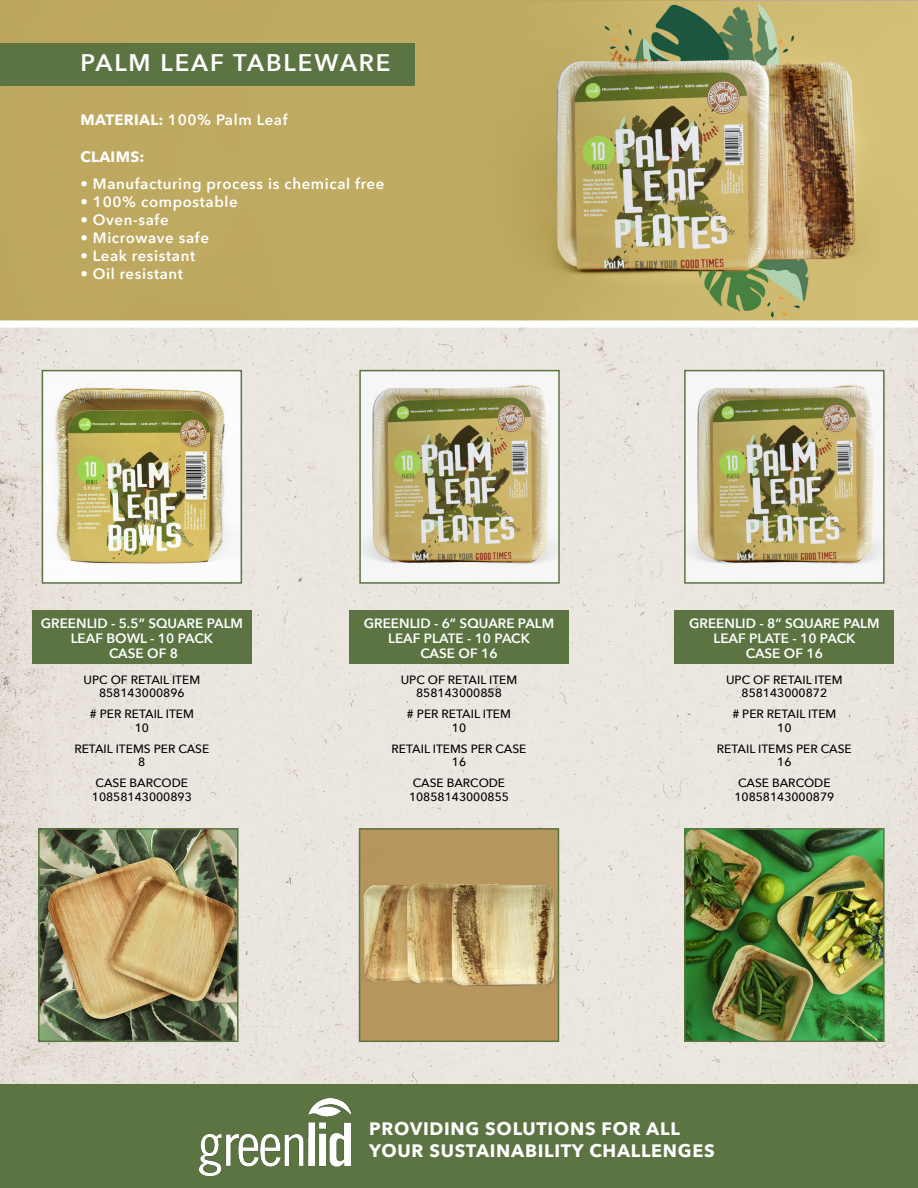
<style>
.page{position:relative;width:918px;height:1188px;background:#fff}
.page>*{position:absolute;margin:0;border:0;box-sizing:border-box;transform-origin:0 0}
.t1{font:600 24px "Avenir Next";letter-spacing:.08em;color:#fff}
.t2{font:700 18px/21.6px "Avenir Next";letter-spacing:.04em;color:#fff}
.t3{font:600 15px "Avenir Next";letter-spacing:.04em;color:#fff}
.t4{font:700 15px "Avenir Next";letter-spacing:.02em;color:#fff}
.t5{font:600 13.5px/15px "Avenir Next";color:#fff;text-align:center}
.t6{font:500 12px/13.5px "Avenir Next";color:#000;text-align:center}
.s1{font-weight:700}
</style>
<div class="page">
<img style="left:0;top:0;width:918px;height:1085px">
<div style="left:0;top:43px;width:415px;height:43px;background:#5b7442"></div>
<div style="left:0;top:1085px;width:918px;height:103px;background:#5b7442"></div>
<img style="left:199px;top:1099px;width:151px;height:77px">
<img style="left:362px;top:373px;width:195px;height:208px">
<div style="left:359px;top:370px;width:201px;height:214px;border:2px solid #5b7442"></div>
<div style="left:32px;top:610px;width:220px;height:54px;background:#5b7442"></div>
<img style="left:687px;top:373px;width:195px;height:208px">
<div style="left:684px;top:370px;width:201px;height:214px;border:2px solid #5b7442"></div>
<div style="left:349px;top:610px;width:220px;height:54px;background:#5b7442"></div>
<img style="left:45px;top:373px;width:194px;height:208px">
<div style="left:42px;top:370px;width:200px;height:214px;border:2px solid #5b7442"></div>
<div style="left:675px;top:610px;width:219px;height:54px;background:#5b7442"></div>
<img style="left:687px;top:831px;width:195px;height:208px">
<div style="left:684px;top:828px;width:201px;height:214px;border:2px solid #5b7442"></div>
<img style="left:362px;top:831px;width:194px;height:208px">
<div style="left:359px;top:828px;width:200px;height:214px;border:2px solid #5b7442"></div>
<img style="left:41px;top:831px;width:195px;height:208px">
<div style="left:38px;top:828px;width:201px;height:214px;border:2px solid #5b7442"></div>
<h1 class="t1" style="left:80px;top:47px;width:312px">PALM LEAF TABLEWARE</h1>
<p class="t3" style="left:80px;top:110px;width:209px"><span class="s1">MATERIAL:</span> 100% Palm Leaf</p>
<p class="t4" style="left:80px;top:147px;width:66px">CLAIMS:</p>
<p class="t3" style="left:80px;top:174px;width:305px">• Manufacturing process is chemical free</p>
<p class="t3" style="left:80px;top:192px;width:159px">• 100% compostable</p>
<p class="t3" style="left:80px;top:210px;width:90px">• Oven-safe</p>
<p class="t3" style="left:80px;top:228px;width:130px">• Microwave safe</p>
<p class="t3" style="left:80px;top:246px;width:116px">• Leak resistant</p>
<p class="t3" style="left:80px;top:264px;width:104px">• Oil resistant</p>
<p class="t5" style="left:41px;top:616px;width:204px">GREENLID - 5.5” SQUARE PALM<br>LEAF BOWL - 10 PACK<br>CASE OF 8</p>
<p class="t6" style="left:84px;top:673px;width:118px">UPC OF RETAIL ITEM<br>858143000896</p>
<p class="t6" style="left:90px;top:708px;width:106px"># PER RETAIL ITEM<br>10</p>
<p class="t6" style="left:74px;top:742px;width:136px">RETAIL ITEMS PER CASE<br>8</p>
<p class="t6" style="left:92px;top:777px;width:101px">CASE BARCODE<br>10858143000893</p>
<p class="t5" style="left:364px;top:616px;width:192px">GREENLID - 6” SQUARE PALM<br>LEAF PLATE - 10 PACK<br>CASE OF 16</p>
<p class="t6" style="left:401px;top:673px;width:118px">UPC OF RETAIL ITEM<br>858143000858</p>
<p class="t6" style="left:407px;top:708px;width:106px"># PER RETAIL ITEM<br>10</p>
<p class="t6" style="left:392px;top:742px;width:136px">RETAIL ITEMS PER CASE<br>16</p>
<p class="t6" style="left:409px;top:777px;width:101px">CASE BARCODE<br>10858143000855</p>
<p class="t5" style="left:689px;top:616px;width:192px">GREENLID - 8” SQUARE PALM<br>LEAF PLATE - 10 PACK<br>CASE OF 16</p>
<p class="t6" style="left:726px;top:673px;width:118px">UPC OF RETAIL ITEM<br>858143000872</p>
<p class="t6" style="left:732px;top:708px;width:106px"># PER RETAIL ITEM<br>10</p>
<p class="t6" style="left:717px;top:742px;width:136px">RETAIL ITEMS PER CASE<br>16</p>
<p class="t6" style="left:734px;top:777px;width:101px">CASE BARCODE<br>10858143000879</p>
<h2 class="t2" style="left:369px;top:1119px;width:347px">PROVIDING SOLUTIONS FOR ALL<br>YOUR SUSTAINABILITY CHALLENGES</h2>
</div>
